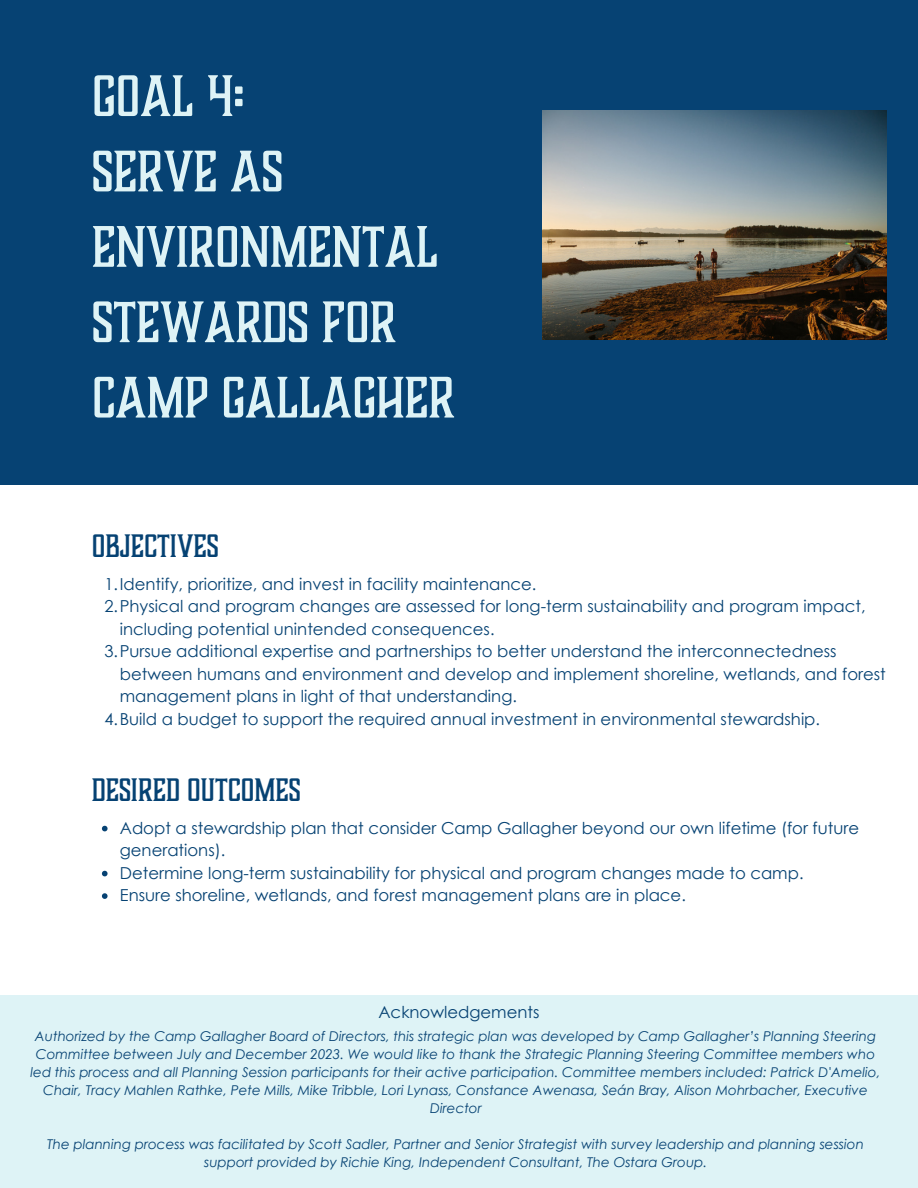
<style>
.page{position:relative;width:918px;height:1188px;background:#fff}
.page>*{position:absolute;margin:0;border:0;box-sizing:border-box;transform-origin:0 0}
.t1{font:54px/75.3px "Boucherie Block";color:#def3f6}
.t2{font:30px "Boucherie Block";color:#064273}
.t3{font:16.5px/22.5px "Century Gothic";color:#064273}
.t4{font:italic 13.5px/18px "Century Gothic";color:#064273;text-align:center}
</style>
<div class="page">
<div style="left:0;top:0;width:918px;height:485px;background:#064273"></div>
<img style="left:542px;top:110px;width:344px;height:230px">
<div style="left:0;top:995px;width:918px;height:193px;background:#def3f6"></div>
<svg style="left:102px;top:826px;width:6px;height:5px"></svg>
<svg style="left:102px;top:871px;width:6px;height:5px"></svg>
<svg style="left:102px;top:893px;width:6px;height:6px"></svg>
<p class="t1" style="left:92px;top:60px;width:365px">GOAL 4:<br>SERVE AS<br>ENVIRONMENTAL<br>STEWARDS FOR<br>CAMP GALLAGHER</p>
<h2 class="t2" style="left:92px;top:526px;width:128px">OBJECTIVES</h2>
<p class="t3" style="left:104px;top:572px;width:434px">1.Identify, prioritize, and invest in facility maintenance.</p>
<p class="t3" style="left:120px;top:595px;width:747px;text-indent:-15px">2.Physical and program changes are assessed for long-term sustainability and program impact, including potential unintended consequences.</p>
<p class="t3" style="left:120px;top:640px;width:767px;text-indent:-15px">3.Pursue additional expertise and partnerships to better understand the interconnectedness between humans and environment and develop and implement shoreline, wetlands, and forest management plans in light of that understanding.</p>
<p class="t3" style="left:104px;top:707px;width:717px">4.Build a budget to support the required annual investment in environmental stewardship.</p>
<h2 class="t2" style="left:92px;top:770px;width:210px">DESIRED OUTCOMES</h2>
<p class="t3" style="left:120px;top:816px;width:741px">Adopt a stewardship plan that consider Camp Gallagher beyond our own lifetime (for future generations).</p>
<p class="t3" style="left:120px;top:861px;width:685px">Determine long-term sustainability for physical and program changes made to camp.</p>
<p class="t3" style="left:120px;top:883px;width:568px">Ensure shoreline, wetlands, and forest management plans are in place.</p>
<h3 class="t3" style="left:378px;top:1000px;width:163px">Acknowledgements</h3>
<p class="t4" style="left:31px;top:1027px;width:851px">Authorized by the Camp Gallagher Board of Directors, this strategic plan was developed by Camp Gallagher’s Planning Steering Committee between July and December 2023. We would like to thank the Strategic Planning Steering Committee members who led this process and all Planning Session participants for their active participation. Committee members included: Patrick D'Amelio, Chair, Tracy Mahlen Rathke, Pete Mills, Mike Tribble, Lori Lynass, Constance Awenasa, Seán Bray, Alison Mohrbacher, Executive Director</p>
<p class="t4" style="left:47px;top:1135px;width:818px">The planning process was facilitated by Scott Sadler, Partner and Senior Strategist with survey leadership and planning session support provided by Richie King, Independent Consultant, The Ostara Group.</p>
</div>
